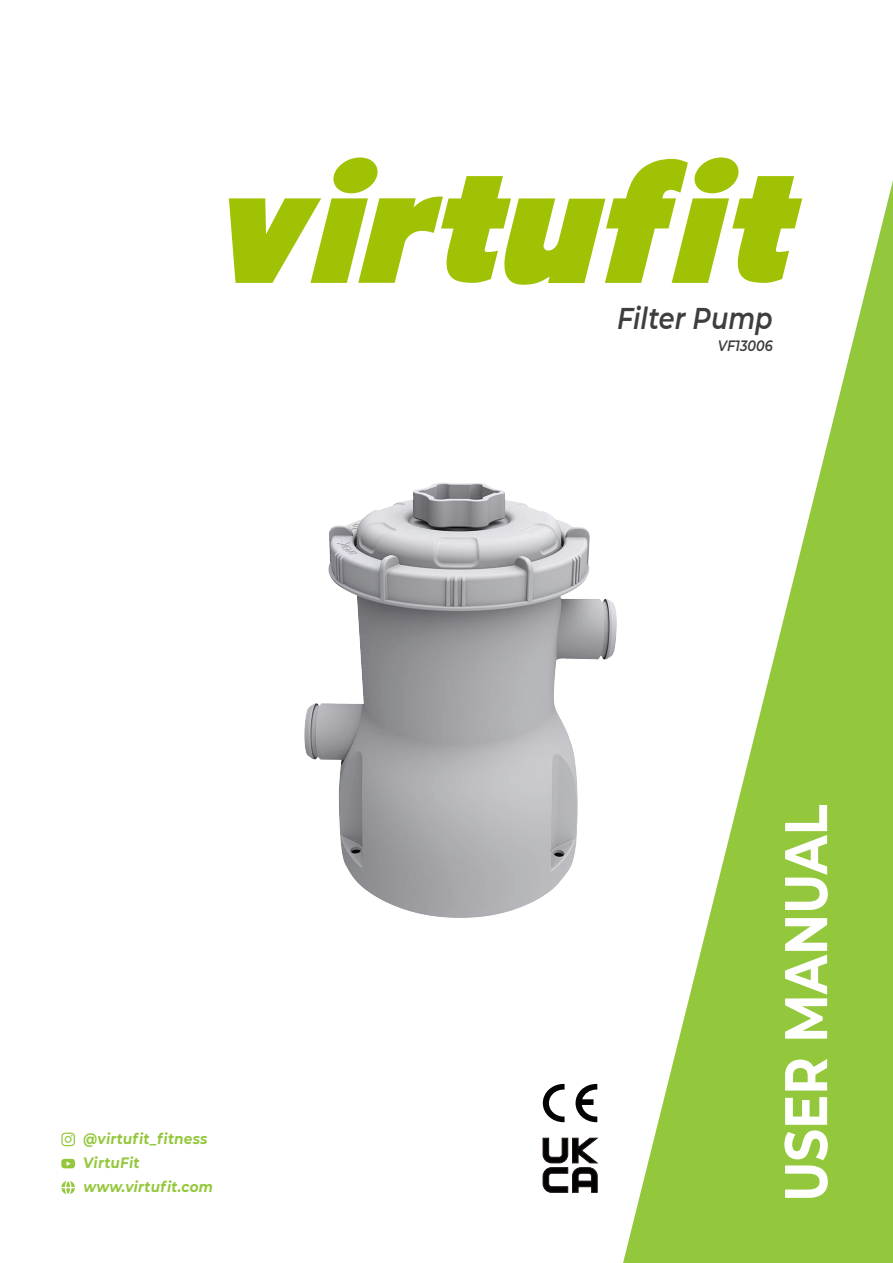
<style>
.page{position:relative;width:893px;height:1263px;background:#fff}
.page>*{position:absolute;margin:0;border:0;box-sizing:border-box;transform-origin:0 0}
.t1{font:700 60px "Montserrat";color:#fff;scale:.85 1}
.t2{font:italic 600 30px "Montserrat";color:#3e3e3f;scale:.85 1}
.t3{font:italic 700 15px "Montserrat";letter-spacing:.025em;color:#94c83c;scale:.9 1}
.t4{font:italic 600 15px "Montserrat";color:#3e3e3f;scale:.85 1}
</style>
<div class="page">
<svg style="left:61px;top:1132px;width:14px;height:14px"></svg>
<svg style="left:61px;top:1159px;width:14px;height:9px"></svg>
<svg style="left:61px;top:1181px;width:14px;height:13px"></svg>
<svg style="left:623px;top:180px;width:270px;height:1083px;fill:#94c83c"></svg>
<svg style="left:229px;top:157px;width:573px;height:128px;fill:#9fc204"></svg>
<img style="left:304px;top:456px;width:401px;height:488px">
<svg style="left:543px;top:1138px;width:55px;height:54px"></svg>
<svg style="left:543px;top:1084px;width:22px;height:38px"></svg>
<svg style="left:576px;top:1084px;width:21px;height:38px"></svg>
<p class="t3" style="left:84px;top:1128px;width:141px">@virtufit_fitness</p>
<p class="t3" style="left:84px;top:1152px;width:65px">VirtuFit</p>
<p class="t3" style="left:84px;top:1176px;width:145px">www.virtufit.com</p>
<p class="t2" style="left:617px;top:297px;width:184px">Filter Pump</p>
<p class="t4" style="left:718px;top:335px;width:66px">VF13006</p>
<p class="t1" style="left:762px;top:1202px;width:469px;rotate:-90deg">USER MANUAL</p>
</div>
